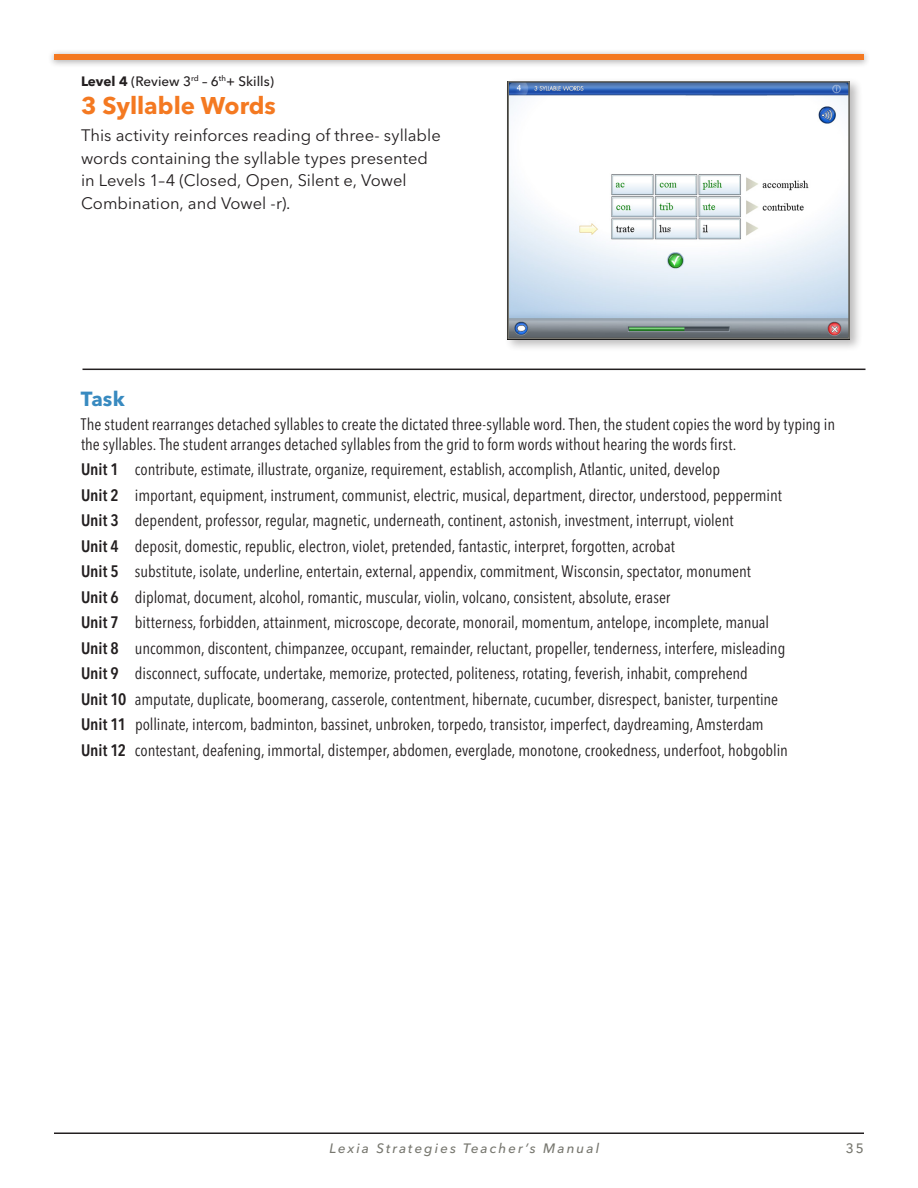
<style>
.page{position:relative;width:918px;height:1188px;background:#fff}
.page>*{position:absolute;margin:0;border:0;box-sizing:border-box;transform-origin:0 0}
.A-Head{font:700 24px "Avenir Next LT Pro";color:#f47921}
.B_Head{font:700 20.25px "Avenir Next LT Pro";color:#388ac0}
.Unit_copy{font:condensed 16.5px/19.5px "Avenir Next LT Pro";color:#231f20}
.Activity_Descript{font:16.5px/22.5px "Avenir Next LT Pro";color:#231f20}
.t1{font:italic 500 13.5px "Avenir Next LT Pro";letter-spacing:.15em;color:#77776f}
.Level_and_Skill{font:500 13.5px "Avenir Next LT Pro";color:#231f20}
.t2{font:500 13.5px "Avenir Next LT Pro";color:#77776f}
.s1{font-weight:700}
.s2{font-weight:600}
</style>
<div class="page">
<hr style="left:54px;top:1132px;width:810px;height:2px;background:#231f20">
<div style="left:504px;top:77px;width:359px;height:275px;background:#231f20;opacity:.3"></div>
<img style="left:510px;top:84px;width:337px;height:252px">
<div style="left:507px;top:81px;width:343px;height:258px;border:2px solid #76756e"></div>
<div style="left:48px;top:49px;width:823px;height:19px;background:#231f20;opacity:.4"></div>
<div style="left:54px;top:54px;width:810px;height:6px;background:#f47921"></div>
<hr style="left:82px;top:369px;width:784px;height:1px;background:#231f20">
<p class="Level_and_Skill" style="left:81px;top:73px;width:195px"><span class="s1">Level 4</span> (Review 3<sup>rd</sup> – 6<sup>th</sup>+ Skills)</p>
<p class="A-Head" style="left:81px;top:91px;width:196px">3 Syllable Words</p>
<p class="Activity_Descript" style="left:81px;top:124px;width:361px">This activity reinforces reading of three- syllable words containing the syllable types presented in Levels 1–4 (Closed, Open, Silent e, Vowel Combination, and Vowel -r).</p>
<p class="B_Head" style="left:81px;top:387px;width:45px">Task</p>
<p class="Unit_copy" style="left:81px;top:415px;width:756px">The student rearranges detached syllables to create the dictated three-syllable word. Then, the student copies the word by typing in the syllables. The student arranges detached syllables from the grid to form words without hearing the words first.</p>
<p class="Unit_copy" style="left:81px;top:460px;width:641px"><span class="s2">Unit 1</span> contribute, estimate, illustrate, organize, requirement, establish, accomplish, Atlantic, united, develop</p>
<p class="Unit_copy" style="left:81px;top:485px;width:702px"><span class="s2">Unit 2</span> important, equipment, instrument, communist, electric, musical, department, director, understood, peppermint</p>
<p class="Unit_copy" style="left:81px;top:511px;width:654px"><span class="s2">Unit 3</span> dependent, professor, regular, magnetic, underneath, continent, astonish, investment, interrupt, violent</p>
<p class="Unit_copy" style="left:81px;top:536px;width:595px"><span class="s2">Unit 4</span> deposit, domestic, republic, electron, violet, pretended, fantastic, interpret, forgotten, acrobat</p>
<p class="Unit_copy" style="left:81px;top:562px;width:671px"><span class="s2">Unit 5</span> substitute, isolate, underline, entertain, external, appendix, commitment, Wisconsin, spectator, monument</p>
<p class="Unit_copy" style="left:81px;top:587px;width:591px"><span class="s2">Unit 6</span> diplomat, document, alcohol, romantic, muscular, violin, volcano, consistent, absolute, eraser</p>
<p class="Unit_copy" style="left:81px;top:613px;width:690px"><span class="s2">Unit 7</span> bitterness, forbidden, attainment, microscope, decorate, monorail, momentum, antelope, incomplete, manual</p>
<p class="Unit_copy" style="left:81px;top:638px;width:706px"><span class="s2">Unit 8</span> uncommon, discontent, chimpanzee, occupant, remainder, reluctant, propeller, tenderness, interfere, misleading</p>
<p class="Unit_copy" style="left:81px;top:664px;width:669px"><span class="s2">Unit 9</span> disconnect, suffocate, undertake, memorize, protected, politeness, rotating, feverish, inhabit, comprehend</p>
<p class="Unit_copy" style="left:81px;top:689px;width:699px"><span class="s2">Unit 10</span> amputate, duplicate, boomerang, casserole, contentment, hibernate, cucumber, disrespect, banister, turpentine</p>
<p class="Unit_copy" style="left:81px;top:715px;width:684px"><span class="s2">Unit 11</span> pollinate, intercom, badminton, bassinet, unbroken, torpedo, transistor, imperfect, daydreaming, Amsterdam</p>
<p class="Unit_copy" style="left:81px;top:740px;width:708px"><span class="s2">Unit 12</span> contestant, deafening, immortal, distemper, abdomen, everglade, monotone, crookedness, underfoot, hobgoblin</p>
<p class="t1" style="left:330px;top:1140px;width:271px">Lexia Strategies Teacher’s Manual</p>
<p class="t2" style="left:846px;top:1140px;width:20px">35</p>
</div>
